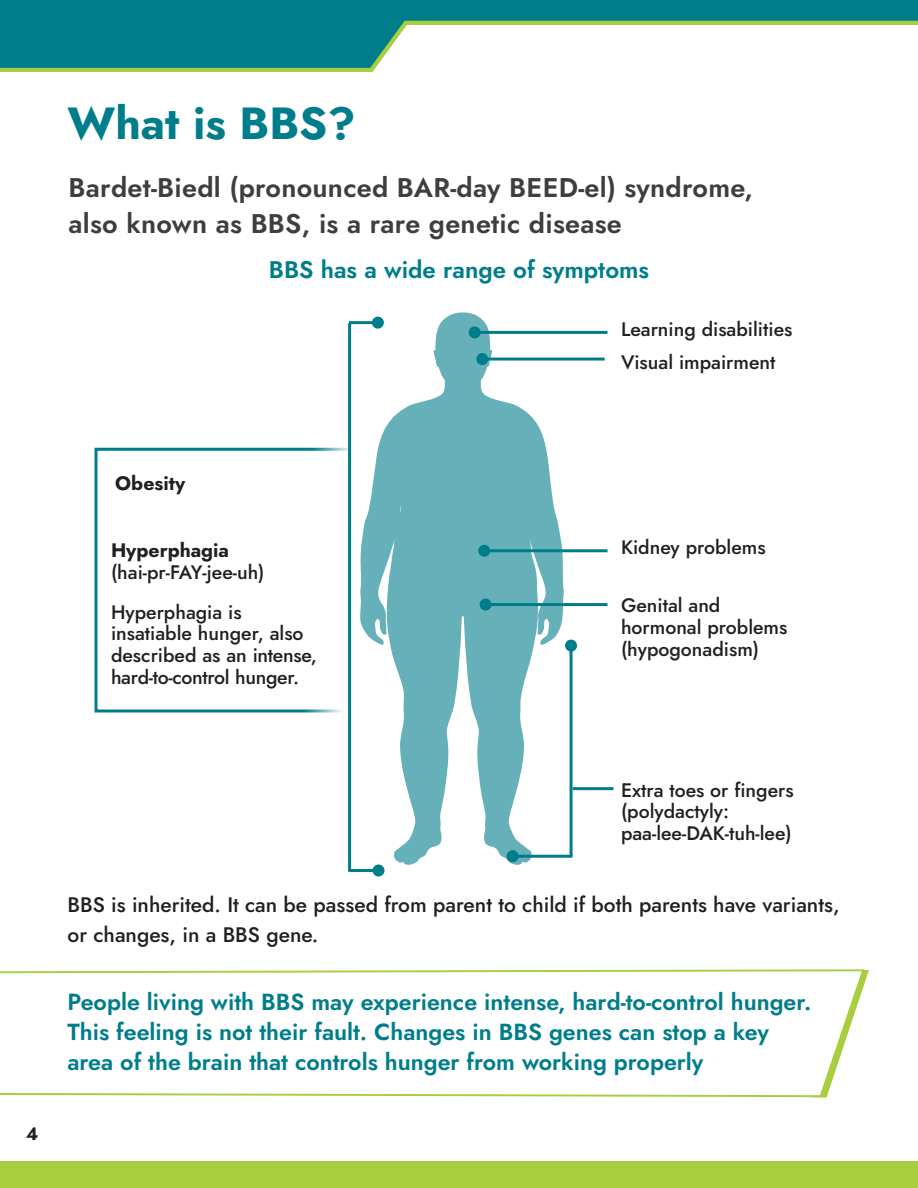
<style>
.page{position:relative;width:918px;height:1188px;background:#fff}
.page>*{position:absolute;margin:0;border:0;box-sizing:border-box;transform-origin:0 0}
.t1{font:700 45px "Jost";color:#007d8b}
.t2{font:600 27px/36px "Jost";letter-spacing:.01em;color:#3e3e3f}
.t3{font:600 24px "Jost";color:#007d8b}
.t4{font:600 23.25px/30px "Jost";color:#007d8b}
.t5{font:500 21px/30px "Jost";color:#231f20}
.t6{font:500 19.5px/21.9px "Jost";color:#231f20}
.t7{font:700 19.5px "Jost";color:#231f20}
.t8{font:700 18px "Jost";color:#231f20}
</style>
<div class="page">
<svg style="left:360px;top:312px;width:204px;height:553px;fill:#66b0b9"></svg>
<svg style="left:0;top:0;width:918px;height:72px"></svg>
<svg style="left:0;top:969px;width:866px;height:129px"></svg>
<div style="left:94px;top:448px;width:311px;height:264px;border:3px solid #007d8b"></div>
<hr style="left:475px;top:331px;width:133px;height:3px;background:#007d8b">
<div style="left:469px;top:326px;width:12px;height:12px;background:#007d8b;border-radius:50%"></div>
<hr style="left:482px;top:358px;width:123px;height:3px;background:#007d8b">
<div style="left:476px;top:353px;width:12px;height:12px;background:#007d8b;border-radius:50%"></div>
<hr style="left:513px;top:855px;width:59px;height:3px;background:#007d8b">
<div style="left:507px;top:850px;width:12px;height:12px;background:#007d8b;border-radius:50%"></div>
<hr style="left:570px;top:646px;width:3px;height:210px;background:#007d8b">
<div style="left:565px;top:640px;width:12px;height:12px;background:#007d8b;border-radius:50%"></div>
<hr style="left:573px;top:787px;width:40px;height:3px;background:#007d8b">
<hr style="left:486px;top:603px;width:122px;height:3px;background:#007d8b">
<div style="left:480px;top:599px;width:12px;height:12px;background:#007d8b;border-radius:50%"></div>
<hr style="left:484px;top:549px;width:124px;height:3px;background:#007d8b">
<div style="left:478px;top:545px;width:12px;height:12px;background:#007d8b;border-radius:50%"></div>
<hr style="left:350px;top:869px;width:29px;height:3px;background:#007d8b">
<div style="left:373px;top:865px;width:12px;height:12px;background:#007d8b;border-radius:50%"></div>
<hr style="left:349px;top:321px;width:29px;height:3px;background:#007d8b">
<div style="left:372px;top:317px;width:12px;height:12px;background:#007d8b;border-radius:50%"></div>
<hr style="left:348px;top:323px;width:3px;height:549px;background:#007d8b">
<div style="left:0;top:1161px;width:918px;height:27px;background:#a6ce3d"></div>
<h1 class="t1" style="left:68px;top:93px;width:290px">What is BBS?</h1>
<h2 class="t2" style="left:69px;top:170px;width:686px">Bardet-Biedl (pronounced BAR-day BEED-el) syndrome, also known as BBS, is a rare genetic disease</h2>
<p class="t3" style="left:269px;top:253px;width:382px">BBS has a wide range of symptoms</p>
<p class="t6" style="left:621px;top:319px;width:173px">Learning disabilities</p>
<p class="t6" style="left:621px;top:351px;width:156px">Visual impairment</p>
<p class="t7" style="left:115px;top:469px;width:71px">Obesity</p>
<p class="t7" style="left:111px;top:537px;width:120px">Hyperphagia</p>
<p class="t6" style="left:111px;top:562px;width:155px">(hai-pr-FAY-jee-uh)</p>
<p class="t6" style="left:111px;top:601px;width:207px">Hyperphagia is insatiable hunger, also described as an intense, hard-to-control hunger.</p>
<p class="t6" style="left:621px;top:536px;width:146px">Kidney problems</p>
<p class="t6" style="left:621px;top:594px;width:168px">Genital and hormonal problems (hypogonadism)</p>
<p class="t8" style="left:26px;top:1121px;width:14px">4</p>
<p class="t6" style="left:621px;top:779px;width:174px">Extra toes or fingers (polydactyly: paa-lee-DAK-tuh-lee)</p>
<p class="t5" style="left:68px;top:890px;width:774px">BBS is inherited. It can be passed from parent to child if both parents have variants, or changes, in a BBS gene.</p>
<p class="t4" style="left:68px;top:987px;width:745px">People living with BBS may experience intense, hard-to-control hunger.<br>This feeling is not their fault. Changes in BBS genes can stop a key area of the brain that controls hunger from working properly</p>
</div>
